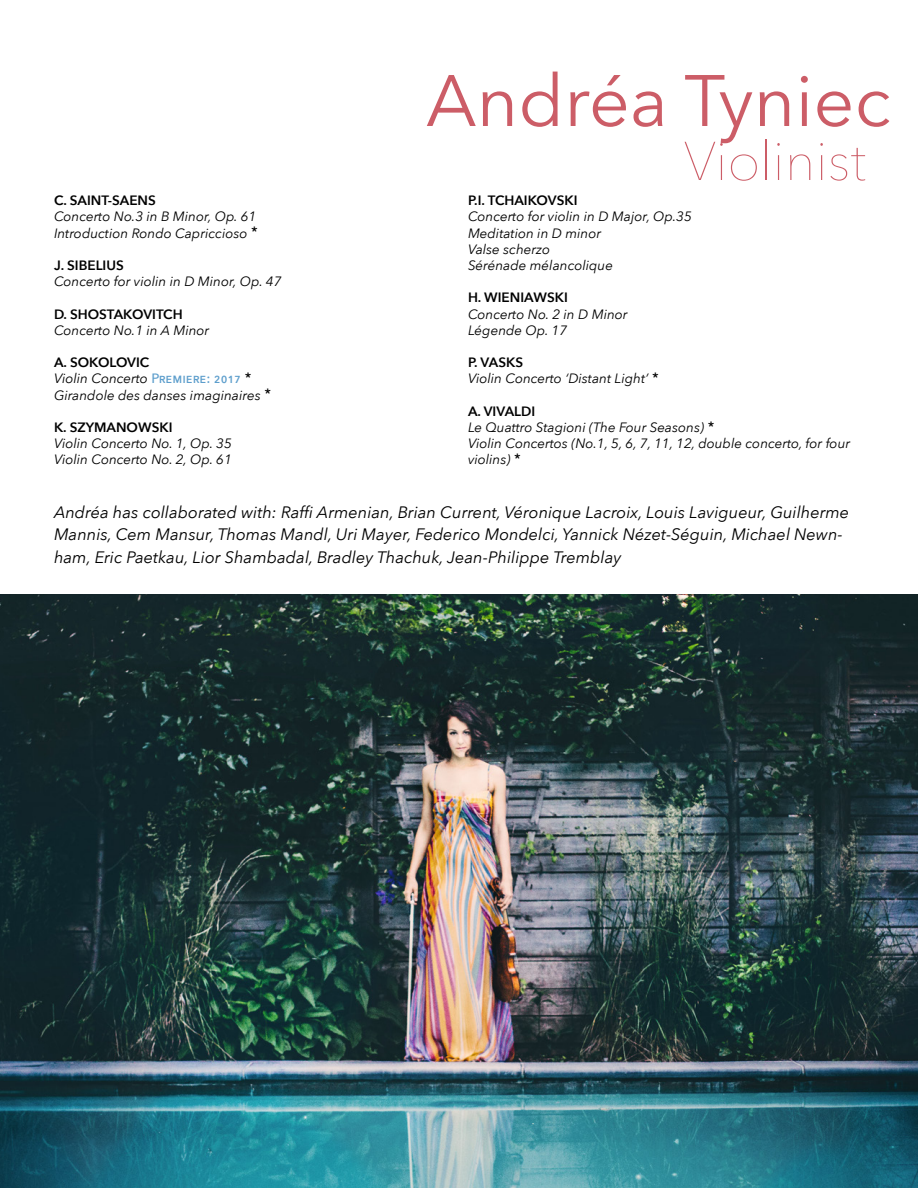
<style>
.page{position:relative;width:918px;height:1188px;background:#fff}
.page>*{position:absolute;margin:0;border:0;box-sizing:border-box;transform-origin:0 0}
.t1{font:72px "Avenir Next";color:#cc5d67}
.t2{font:200 54px "Avenir Next";color:#cc5d67}
.t3{font:italic 16.5px/22.5px "Avenir Next";color:#000}
.t4{font:italic 13.5px/16.2px "Avenir Next";color:#000}
.t5{font:600 13.5px "Avenir Next";color:#000}
.s1{font-weight:600}
.s2{font-weight:500;font-style:normal;color:#5d9ecc}
</style>
<div class="page">
<img style="left:0;top:594px;width:918px;height:594px">
<p class="t5" style="left:54px;top:189px;width:103px">C. SAINT-SAENS</p>
<p class="t4" style="left:54px;top:208px;width:204px">Concerto No.3 in B Minor, Op. 61</p>
<p class="t4" style="left:54px;top:224px;width:205px">Introduction Rondo Capriccioso <span class="s1">*</span></p>
<p class="t5" style="left:54px;top:254px;width:71px">J. SIBELIUS</p>
<p class="t4" style="left:54px;top:273px;width:229px">Concerto for violin in D Minor, Op. 47</p>
<p class="t5" style="left:54px;top:302px;width:130px">D. SHOSTAKOVITCH</p>
<p class="t4" style="left:54px;top:321px;width:157px">Concerto No.1 in A Minor</p>
<p class="t5" style="left:54px;top:351px;width:97px">A. SOKOLOVIC</p>
<p class="t4" style="left:54px;top:370px;width:198px">Violin Concerto <span class="s2">Premiere: 2017</span> <span class="s1">*</span></p>
<p class="t4" style="left:54px;top:386px;width:218px">Girandole des danses imaginaires <span class="s1">*</span></p>
<p class="t5" style="left:54px;top:416px;width:120px">K. SZYMANOWSKI</p>
<p class="t4" style="left:54px;top:435px;width:179px">Violin Concerto No. 1, Op. 35</p>
<p class="t4" style="left:54px;top:451px;width:179px">Violin Concerto No. 2, Op. 61</p>
<p class="t1" style="left:426px;top:40px;width:466px">Andréa Tyniec</p>
<p class="t2" style="left:684px;top:116px;width:184px">Violinist</p>
<p class="t5" style="left:468px;top:189px;width:111px">P.I. TCHAIKOVSKI</p>
<p class="t4" style="left:468px;top:208px;width:225px">Concerto for violin in D Major, Op.35</p>
<p class="t4" style="left:468px;top:224px;width:135px">Meditation in D minor</p>
<p class="t4" style="left:468px;top:240px;width:84px">Valse scherzo</p>
<p class="t4" style="left:468px;top:257px;width:147px">Sérénade mélancolique</p>
<p class="t5" style="left:468px;top:286px;width:102px">H. WIENIAWSKI</p>
<p class="t4" style="left:468px;top:305px;width:161px">Concerto No. 2 in D Minor</p>
<p class="t4" style="left:468px;top:321px;width:101px">Légende Op. 17</p>
<p class="t5" style="left:468px;top:351px;width:57px">P. VASKS</p>
<p class="t4" style="left:468px;top:370px;width:192px">Violin Concerto ‘Distant Light’ <span class="s1">*</span></p>
<p class="t5" style="left:468px;top:400px;width:69px">A. VIVALDI</p>
<p class="t4" style="left:468px;top:419px;width:247px">Le Quattro Stagioni (The Four Seasons) <span class="s1">*</span></p>
<p class="t4" style="left:468px;top:435px;width:384px">Violin Concertos (No.1, 5, 6, 7, 11, 12, double concerto, for four violins) <span class="s1">*</span></p>
<p class="t3" style="left:54px;top:500px;width:797px">Andréa has collaborated with: Raffi Armenian, Brian Current, Véronique Lacroix, Louis Lavigueur, Guilherme<br>Mannis, Cem Mansur, Thomas Mandl, Uri Mayer, Federico Mondelci, Yannick Nézet-Séguin, Michael Newn&shy;ham, Eric Paetkau, Lior Shambadal, Bradley Thachuk, Jean-Philippe Tremblay</p>
</div>
